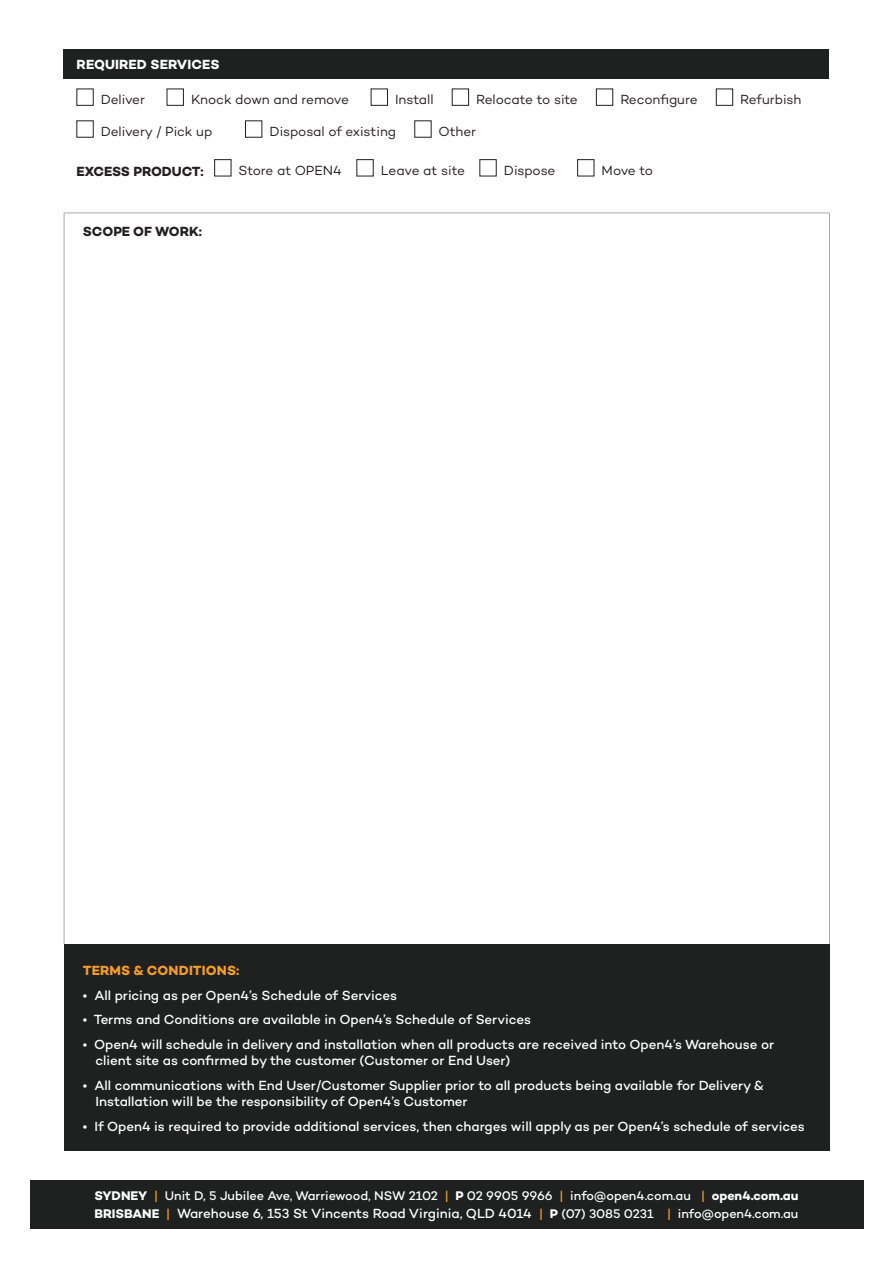
<style>
.page{position:relative;width:893px;height:1263px;background:#fff}
.page>*{position:absolute;margin:0;border:0;box-sizing:border-box;transform-origin:0 0}
.t1{font:500 13.5px/16.2px "Campton";letter-spacing:-.005em;color:#fff}
.t2{font:13.5px "Campton";letter-spacing:-.01em;color:#231f20}
.t3{font:700 13.5px "Campton";letter-spacing:-.01em;color:#231f20}
.t4{font:700 13.5px "Campton";letter-spacing:.01em;color:#f89c24}
.t5{font:700 13.5px "Campton";letter-spacing:.005em;color:#fff}
.t6{font:500 12.75px "Campton";letter-spacing:-.005em;color:#fff}
.s1{font-weight:700}
.s2{color:#f89c24}
.s3{font-weight:700;font-size:12.75px}
.s4{font-size:12.75px;color:#f89c24}
.s5{font-size:12.75px}
</style>
<div class="page">
<div style="left:30px;top:1180px;width:833px;height:49px;background:#1f2120"></div>
<div style="left:64px;top:944px;width:765px;height:207px;background:#1f2120"></div>
<hr style="left:64px;top:213px;width:766px;height:1px;background:#a8a9ad">
<hr style="left:64px;top:213px;width:1px;height:731px;background:#a8a9ad">
<hr style="left:829px;top:213px;width:1px;height:731px;background:#a8a9ad">
<div style="left:64px;top:49px;width:765px;height:30px;background:#1f2120"></div>
<div style="left:77px;top:89px;width:17px;height:17px;border:1px solid #231f20"></div>
<div style="left:167px;top:89px;width:17px;height:17px;border:1px solid #231f20"></div>
<div style="left:371px;top:89px;width:17px;height:17px;border:1px solid #231f20"></div>
<div style="left:452px;top:89px;width:17px;height:17px;border:1px solid #231f20"></div>
<div style="left:596px;top:89px;width:17px;height:17px;border:1px solid #231f20"></div>
<div style="left:716px;top:89px;width:17px;height:17px;border:1px solid #231f20"></div>
<div style="left:77px;top:121px;width:17px;height:17px;border:1px solid #231f20"></div>
<div style="left:245px;top:121px;width:17px;height:17px;border:1px solid #231f20"></div>
<div style="left:414px;top:121px;width:17px;height:17px;border:1px solid #231f20"></div>
<div style="left:214px;top:159px;width:17px;height:17px;border:1px solid #231f20"></div>
<div style="left:357px;top:159px;width:17px;height:17px;border:1px solid #231f20"></div>
<div style="left:577px;top:159px;width:17px;height:17px;border:1px solid #231f20"></div>
<p class="t5" style="left:77px;top:56px;width:144px">REQUIRED SERVICES</p>
<p class="t2" style="left:101px;top:91px;width:46px">Deliver</p>
<p class="t2" style="left:191px;top:91px;width:159px">Knock down and remove</p>
<p class="t2" style="left:395px;top:91px;width:40px">Install</p>
<p class="t2" style="left:476px;top:91px;width:103px">Relocate to site</p>
<p class="t2" style="left:620px;top:91px;width:79px">Reconfigure</p>
<p class="t2" style="left:740px;top:91px;width:63px">Refurbish</p>
<p class="t2" style="left:101px;top:123px;width:113px">Delivery / Pick up</p>
<p class="t2" style="left:269px;top:123px;width:128px">Disposal of existing</p>
<p class="t2" style="left:439px;top:123px;width:39px">Other</p>
<p class="t3" style="left:77px;top:163px;width:129px">EXCESS PRODUCT:</p>
<p class="t2" style="left:239px;top:162px;width:105px">Store at OPEN4</p>
<p class="t2" style="left:381px;top:162px;width:86px">Leave at site</p>
<p class="t2" style="left:504px;top:162px;width:53px">Dispose</p>
<p class="t2" style="left:602px;top:162px;width:53px">Move to</p>
<p class="t3" style="left:83px;top:223px;width:121px">SCOPE OF WORK:</p>
<p class="t4" style="left:83px;top:962px;width:158px">TERMS &amp; CONDITIONS:</p>
<p class="t1" style="left:83px;top:987px;width:316px">• All pricing as per Open4’s Schedule of Services</p>
<p class="t1" style="left:83px;top:1011px;width:450px">• Terms and Conditions are available in Open4’s Schedule of Services</p>
<p class="t1" style="left:96px;top:1036px;width:680px;text-indent:-13px">• Open4 will schedule in delivery and installation when all products are received into Open4’s Warehouse or client site as confirmed by the customer (Customer or End User)</p>
<p class="t1" style="left:96px;top:1077px;width:670px;text-indent:-13px">• All communications with End User/Customer Supplier prior to all products being available for Delivery &amp;<br>Installation will be the responsibility of Open4’s Customer</p>
<p class="t1" style="left:83px;top:1118px;width:723px">• If Open4 is required to provide additional services, then charges will apply as per Open4’s schedule of services</p>
<p class="t6" style="left:94px;top:1187px;width:706px"><span class="s1">SYDNEY</span> <span class="s2">|</span> Unit D, 5 Jubilee Ave, Warriewood, NSW 2102 <span class="s2">|</span> <span class="s1">P</span> 02 9905 9966 <span class="s2">|</span> info@open4.com.au <span class="s2">|</span> <span class="s1">open4.com.au</span></p>
<p class="t1" style="left:94px;top:1205px;width:705px"><span class="s3">BRISBANE</span> <span class="s4">|</span> Warehouse 6, 153 St Vincents Road Virginia, QLD 4014 <span class="s4">|</span> <span class="s3">P</span> <span class="s5">(07) 3085 0231</span> <span class="s4">|</span> <span class="s5">info@open4.com.au</span></p>
</div>
